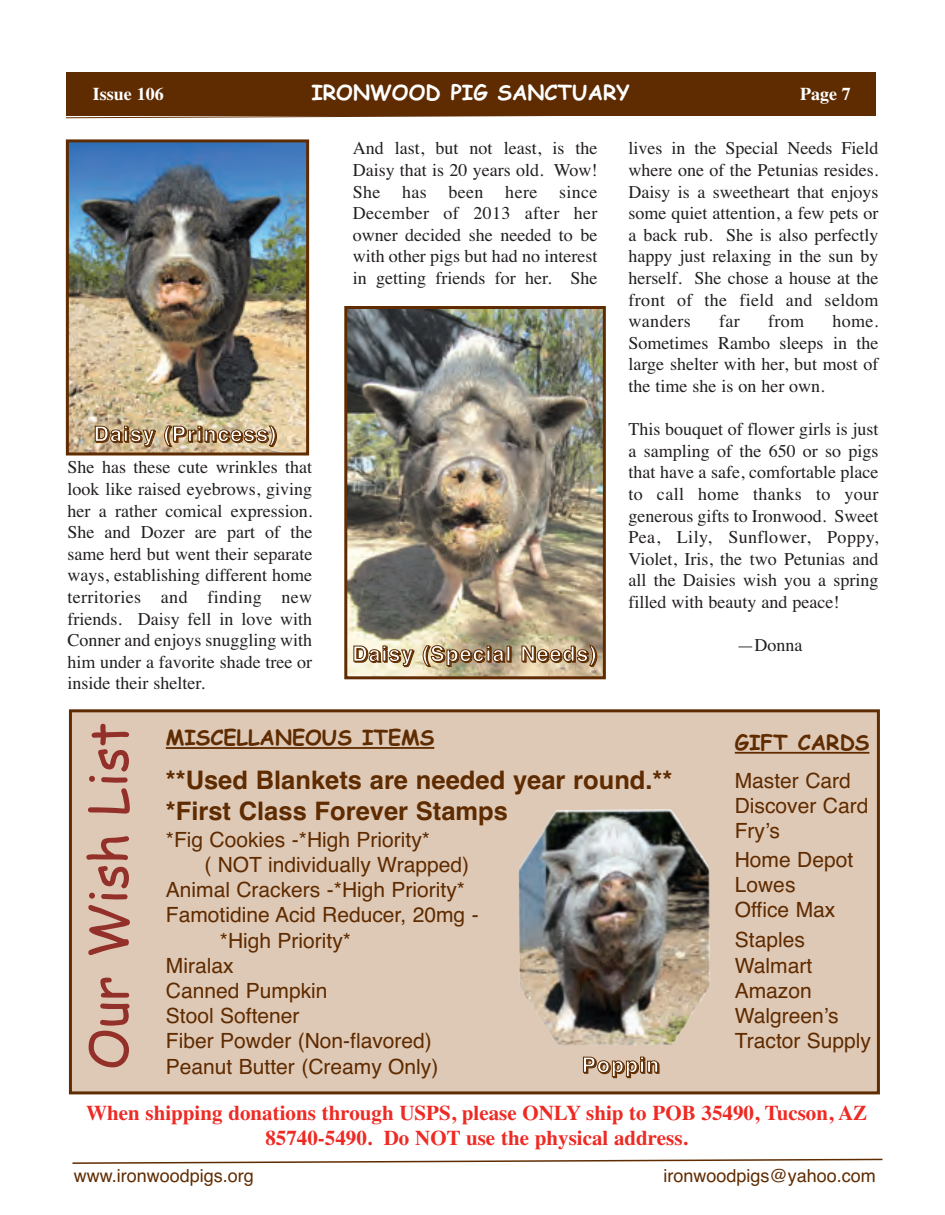
<style>
.page{position:relative;width:945px;height:1215px;background:#fff}
.page>*{position:absolute;margin:0;border:0;box-sizing:border-box;transform-origin:0 0}
.t1{font:52.5px "Comic Sans MS";color:#933029}
.t2{font:700 25.5px/30.6px "Helvetica";color:#5f2b00}
.t3{font:21px/25.2px "Helvetica";color:#5f2b00}
.t4{font:700 21px/25.2px "Times";color:#ee2a24;text-align:center}
.t5{font:700 21px "Helvetica";letter-spacing:.06em;color:#fff}
.t6{font:700 21px "Comic Sans MS";color:#5f2b00}
.t7{font:700 21px "Comic Sans MS";color:#fff}
.t8{font:18px/21.6px "Times";color:#231f20;text-align:justify}
.t9{font:18px "Helvetica";color:#5f2b00}
.t10{font:700 18px "Times";color:#fff}
</style>
<div class="page">
<svg style="left:66px;top:116px;width:484px;height:2px"></svg>
<svg style="left:72px;top:1158px;width:811px;height:6px"></svg>
<div style="left:66px;top:72px;width:810px;height:44px;background:#5f2b00"></div>
<img style="left:348px;top:310px;width:254px;height:365px">
<div style="left:344px;top:306px;width:262px;height:373px;border:3px solid #5f2b00"></div>
<svg style="left:354px;top:646px;width:61px;height:21px"></svg>
<svg style="left:423px;top:645px;width:82px;height:22px;background:#977955"></svg>
<div style="left:508px;top:647px;width:3px;height:15px;border:1px solid #5f2b00"></div>
<div style="left:507px;top:646px;width:3px;height:15px;border:1px solid #5f2b00"></div>
<svg style="left:522px;top:645px;width:75px;height:22px;background:#a3835e"></svg>
<div style="left:72px;top:712px;width:805px;height:379px;background:#dec9b6"></div>
<div style="left:69px;top:709px;width:811px;height:385px;border:3px solid #5f2b00"></div>
<hr style="left:735px;top:752px;width:134px;height:2px;background:#5f2b00">
<hr style="left:166px;top:747px;width:268px;height:2px;background:#5f2b00">
<svg style="left:583px;top:1057px;width:76px;height:21px"></svg>
<img style="left:519px;top:809px;width:192px;height:237px">
<img style="left:70px;top:143px;width:235px;height:308px">
<div style="left:66px;top:139px;width:243px;height:316px;border:3px solid #5f2b00"></div>
<svg style="left:95px;top:426px;width:61px;height:21px"></svg>
<svg style="left:164px;top:425px;width:113px;height:22px;background:#a78963"></svg>
<p class="t10" style="left:93px;top:87px;width:72px">Issue 106</p>
<p class="t7" style="left:311px;top:83px;width:320px">IRONWOOD PIG SANCTUARY</p>
<p class="t10" style="left:800px;top:87px;width:52px">Page 7</p>
<p class="t5" style="left:94px;top:426px;width:184px">Daisy (Princess)</p>
<p class="t8" style="left:68px;top:458px;width:246px">She has these cute wrinkles that look like raised eyebrows, giving her a rather comical expression.<br>She and Dozer are part of the same herd but went their separate ways, establishing different home territories and finding new friends. Daisy fell in love with Conner and enjoys snuggling with him under a favorite shade tree or inside their shelter.</p>
<p class="t8" style="left:353px;top:139px;width:246px">And last, but not least, is the Daisy that is 20 years old. Wow!<br>She has been here since December of 2013 after her owner decided she needed to be with other pigs but had no interest in getting friends for her. She</p>
<p class="t5" style="left:352px;top:646px;width:246px">Daisy (Special Needs)</p>
<p class="t8" style="left:629px;top:139px;width:251px">lives in the Special Needs Field where one of the Petunias resides.<br>Daisy is a sweetheart that enjoys some quiet attention, a few pets or a back rub. She is also perfectly happy just relaxing in the sun by herself. She chose a house at the front of the field and seldom wanders</p>
<p class="t8" style="left:719px;top:312px;width:22px">far</p>
<p class="t8" style="left:768px;top:312px;width:38px">from</p>
<p class="t8" style="left:629px;top:312px;width:251px;text-indent:204px">home.<br>Sometimes Rambo sleeps in the large shelter with her, but most of the time she is on her own.</p>
<p class="t8" style="left:629px;top:420px;width:251px">This bouquet of flower girls is just a sampling of the 650 or so pigs that have a safe, comfortable place to call home thanks to your generous gifts to Ironwood. Sweet Pea, Lily, Sunflower, Poppy, Violet, Iris, the two Petunias and all the Daisies wish you a spring filled with beauty and peace!</p>
<p class="t8" style="left:737px;top:636px;width:67px">—Donna</p>
<h1 class="t1" style="left:87px;top:1070px;width:350px;rotate:-90deg">Our Wish List</h1>
<p class="t6" style="left:166px;top:729px;width:270px">MISCELLANEOUS ITEMS</p>
<p class="t6" style="left:735px;top:733px;width:136px">GIFT CARDS</p>
<p class="t3" style="left:735px;top:770px;width:135px">Master Card<br>Discover Card<br>Fry’s</p>
<h2 class="t2" style="left:166px;top:767px;width:508px">**Used Blankets are needed year round.** *First Class Forever Stamps</h2>
<p class="t3" style="left:166px;top:829px;width:266px">*Fig Cookies -*High Priority*</p>
<p class="t3" style="left:204px;top:854px;width:266px">( NOT individually Wrapped)</p>
<p class="t3" style="left:166px;top:879px;width:301px">Animal Crackers -*High Priority*</p>
<p class="t3" style="left:166px;top:904px;width:314px">Famotidine Acid Reducer, 20mg -</p>
<p class="t3" style="left:220px;top:930px;width:133px">*High Priority*</p>
<p class="t3" style="left:166px;top:955px;width:69px">Miralax</p>
<p class="t3" style="left:166px;top:980px;width:163px">Canned Pumpkin</p>
<p class="t3" style="left:166px;top:1005px;width:135px">Stool Softener</p>
<p class="t3" style="left:166px;top:1030px;width:268px">Fiber Powder (Non-flavored)</p>
<p class="t3" style="left:166px;top:1056px;width:274px">Peanut Butter (Creamy Only)</p>
<p class="t3" style="left:735px;top:849px;width:120px">Home Depot<br>Lowes<br>Office Max</p>
<p class="t3" style="left:735px;top:929px;width:138px">Staples<br>Walmart<br>Amazon<br>Walgreen’s<br>Tractor Supply</p>
<p class="t5" style="left:582px;top:1057px;width:79px">Poppin</p>
<p class="t4" style="left:86px;top:1102px;width:783px">When shipping donations through USPS, please ONLY ship to POB 35490, Tucson, AZ<br>85740-5490. Do NOT use the physical address.</p>
<p class="t9" style="left:74px;top:1169px;width:182px">www.ironwoodpigs.org</p>
<p class="t9" style="left:663px;top:1169px;width:214px">ironwoodpigs@yahoo.com</p>
</div>
